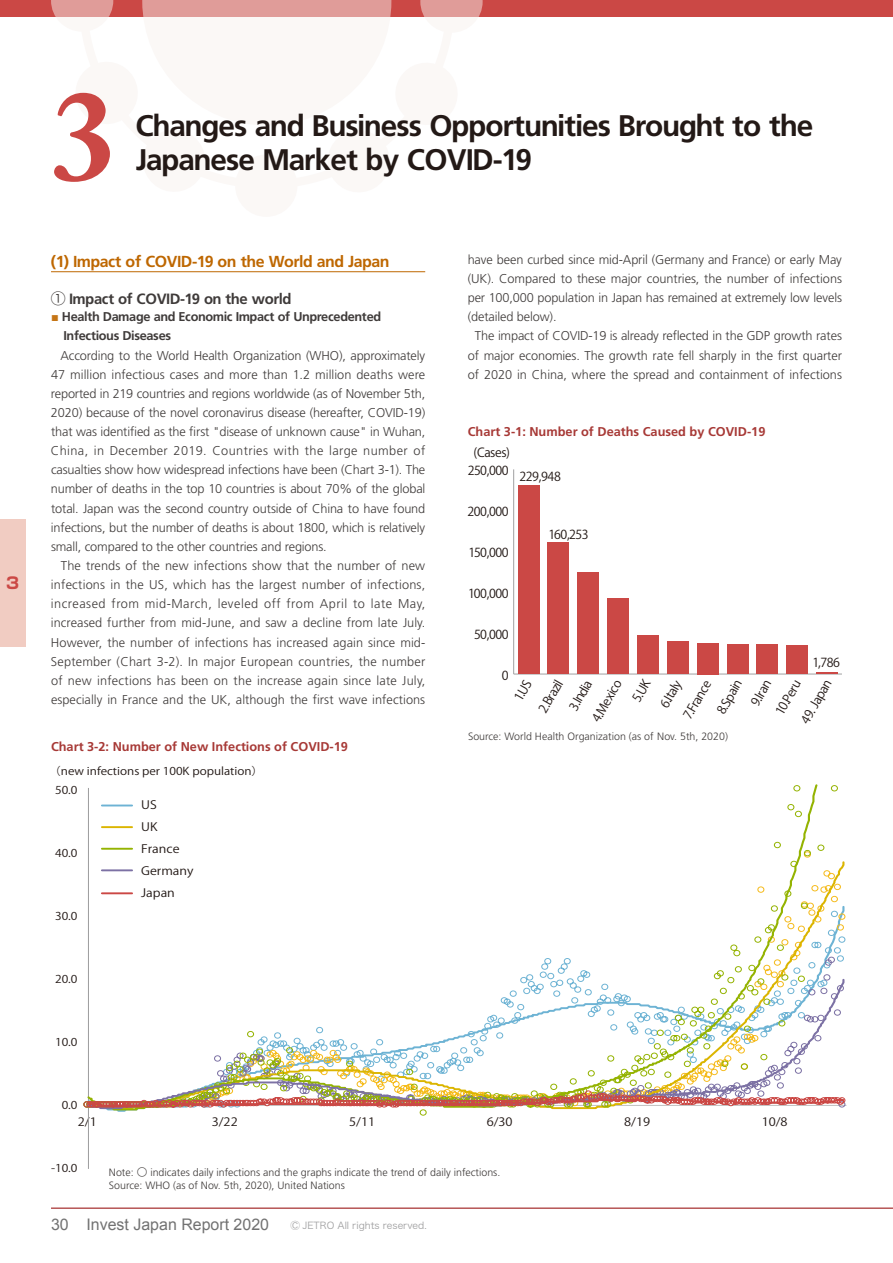
<style>
.page{position:relative;width:893px;height:1263px;background:#fff}
.page>*{position:absolute;margin:0;border:0;box-sizing:border-box;transform-origin:0 0}
.t1{font:700 127.5px "Adobe Caslon Pro";color:#cb4845}
.t2{font:700 29.7px "Frutiger";letter-spacing:-.04em;color:#231916}
.t3{font:700 15.9px "Frutiger";letter-spacing:-.03em;color:#be6700}
.t4{font:15.9px "Arial";color:#727272}
.t5{font:700 15.9px "Shin Go Pro";color:#cb4845}
.t6{font:700 14.85px "Frutiger";letter-spacing:-.025em;color:#3f3b3a}
.t7{font:300 12.75px/19.2px "Frutiger";letter-spacing:-.01em;color:#3f3b3a;text-align:justify}
.t8{font:700 12.75px "Frutiger";color:#a73936}
.t9{font:700 12.75px/19.2px "Frutiger";letter-spacing:-.03em;color:#3f3b3a}
.t10{font:12.3px "Koz Go Pr 6 N Regular 90 pv RKSJ H";letter-spacing:-.035em;color:#231916}
.t11{font:11.55px/22px "Koz Go Pr 6 N Regular 90 pv RKSJ H";color:#231916;scale:1.11 1}
.t12{font:10.8px "Koz Go Pr 6 N Regular 90 pv RKSJ H";color:#231916;scale:1.11 1}
.t13{font:300 10.65px/12.8px "Frutiger";color:#3f3b3a}
.t14{font:9.6px "Hiragino Sans W3";color:#a0a0a1}
.s1{font-family:"Shin Go Pro";font-weight:400}
.s2{font-family:"Arial";color:#c57515}
.s3{font-family:"Shin Go Pro"}
</style>
<div class="page">
<hr style="left:51px;top:1208px;width:842px;height:1px;background:#920000">
<div style="left:0;top:519px;width:26px;height:127px;background:#f1ccc2"></div>
<div style="left:0;top:0;width:893px;height:17px;background:#cb4845"></div>
<div style="left:235px;top:155px;width:62px;height:62px;background:#fbf8f6;border-radius:50%"></div>
<svg style="left:51px;top:0;width:432px;height:17px;background:#dc8f8c"></svg>
<hr style="left:51px;top:271px;width:374px;height:1px;background:#be6700">
<hr style="left:88px;top:788px;width:1px;height:381px;background:#a0a0a1">
<svg style="left:819px;top:785px;width:19px;height:126px"></svg>
<svg style="left:85px;top:784px;width:734px;height:327px"></svg>
<svg style="left:86px;top:1099px;width:760px;height:11px"></svg>
<svg style="left:84px;top:911px;width:761px;height:196px"></svg>
<hr style="left:514px;top:674px;width:328px;height:1px;background:#a0a0a1">
<hr style="left:513px;top:469px;width:1px;height:205px;background:#a0a0a1">
<div style="left:518px;top:486px;width:21px;height:188px;background:#cb4845"></div>
<div style="left:548px;top:543px;width:21px;height:131px;background:#cb4845"></div>
<div style="left:578px;top:573px;width:21px;height:101px;background:#cb4845"></div>
<div style="left:607px;top:599px;width:22px;height:75px;background:#cb4845"></div>
<div style="left:637px;top:635px;width:22px;height:39px;background:#cb4845"></div>
<div style="left:667px;top:642px;width:22px;height:32px;background:#cb4845"></div>
<div style="left:697px;top:643px;width:21px;height:31px;background:#cb4845"></div>
<div style="left:727px;top:644px;width:21px;height:30px;background:#cb4845"></div>
<div style="left:757px;top:644px;width:21px;height:30px;background:#cb4845"></div>
<div style="left:786px;top:646px;width:22px;height:28px;background:#cb4845"></div>
<hr style="left:816px;top:672px;width:22px;height:2px;background:#cb4845">
<p class="t5" style="left:6px;top:570px;width:14px">3</p>
<h1 class="t1" style="left:51px;top:61px;width:65px">3</h1>
<h2 class="t2" style="left:136px;top:108px;width:679px">Changes and Business Opportunities Brought to the</h2>
<h2 class="t2" style="left:136px;top:142px;width:398px">Japanese Market by COVID-19</h2>
<p class="t3" style="left:51px;top:252px;width:340px">(1) Impact of COVID-19 on the World and Japan</p>
<p class="t6" style="left:51px;top:290px;width:242px"><span class="s1">①</span> Impact of COVID-19 on the world</p>
<p class="t9" style="left:64px;top:307px;width:319px;text-indent:-13px"><span class="s2">■</span> Health Damage and Economic Impact of Unprecedented<br>Infectious Diseases</p>
<p class="t7" style="left:51px;top:345px;width:376px;text-indent:9px">According to the World Health Organization (WHO), approximately 47 million infectious cases and more than 1.2 million deaths were reported in 219 countries and regions worldwide (as of November 5th, 2020) because of the novel coronavirus disease (hereafter, COVID-19) that was identified as the first "disease of unknown cause" in Wuhan, China, in December 2019. Countries with the large number of casualties show how widespread infections have been (Chart 3-1). The number of deaths in the top 10 countries is about 70% of the global total. Japan was the second country outside of China to have found infections, but the number of deaths is about 1800, which is relatively small, compared to the other countries and regions.</p>
<p class="t7" style="left:51px;top:556px;width:376px;text-indent:10px">The trends of the new infections show that the number of new infections in the US, which has the largest number of infections, increased from mid-March, leveled off from April to late May, increased further from mid-June, and saw a decline from late July.<br>However, the number of infections has increased again since mid-September (Chart 3-2). In major European countries, the number of new infections has been on the increase again since late July, especially in France and the UK, although the first wave infections</p>
<p class="t8" style="left:51px;top:739px;width:298px">Chart 3-2: Number of New Infections of COVID-19</p>
<p class="t12" style="left:49px;top:765px;width:195px">（new infections per 100K population）</p>
<p class="t12" style="left:55px;top:784px;width:22px">50.0</p>
<p class="t12" style="left:55px;top:847px;width:22px">40.0</p>
<p class="t12" style="left:55px;top:910px;width:22px">30.0</p>
<p class="t12" style="left:55px;top:973px;width:22px">20.0</p>
<p class="t12" style="left:55px;top:1036px;width:22px">10.0</p>
<p class="t12" style="left:62px;top:1099px;width:16px">0.0</p>
<p class="t11" style="left:141px;top:794px;width:49px">US<br>UK<br>France<br>Germany<br>Japan</p>
<p class="t7" style="left:468px;top:250px;width:376px">have been curbed since mid-April (Germany and France) or early May</p>
<p class="t7" style="left:468px;top:269px;width:376px">(UK). Compared to these major countries, the number of infections</p>
<p class="t7" style="left:468px;top:288px;width:376px">per 100,000 population in Japan has remained at extremely low levels</p>
<p class="t7" style="left:468px;top:307px;width:90px">(detailed below).</p>
<p class="t7" style="left:475px;top:326px;width:369px">The impact of COVID-19 is already reflected in the GDP growth rates</p>
<p class="t7" style="left:468px;top:345px;width:376px">of major economies. The growth rate fell sharply in the first quarter</p>
<p class="t7" style="left:468px;top:365px;width:376px">of 2020 in China, where the spread and containment of infections</p>
<p class="t8" style="left:468px;top:424px;width:299px">Chart 3-1: Number of Deaths Caused by COVID-19</p>
<p class="t10" style="left:474px;top:446px;width:38px">(Cases)</p>
<p class="t10" style="left:468px;top:464px;width:43px">250,000</p>
<p class="t10" style="left:467px;top:505px;width:43px">200,000</p>
<p class="t10" style="left:468px;top:546px;width:42px">150,000</p>
<p class="t10" style="left:520px;top:469px;width:43px">229,948</p>
<p class="t10" style="left:548px;top:527px;width:42px">160,253</p>
<p class="t10" style="left:468px;top:586px;width:42px">100,000</p>
<p class="t10" style="left:474px;top:627px;width:36px">50,000</p>
<p class="t10" style="left:502px;top:668px;width:8px">0</p>
<p class="t10" style="left:512px;top:696px;width:24px;rotate:-60deg">1.US</p>
<p class="t10" style="left:536px;top:708px;width:37px;rotate:-60deg">2.Brazil</p>
<p class="t10" style="left:589px;top:717px;width:48px;rotate:-60deg">4.Mexico</p>
<p class="t10" style="left:566px;top:706px;width:34px;rotate:-60deg">3.India</p>
<p class="t10" style="left:630px;top:698px;width:25px;rotate:-60deg">5.UK</p>
<p class="t10" style="left:812px;top:655px;width:29px">1,786</p>
<p class="t10" style="left:657px;top:703px;width:31px;rotate:-60deg">6.Italy</p>
<p class="t10" style="left:680px;top:714px;width:44px;rotate:-60deg">7.France</p>
<p class="t10" style="left:798px;top:719px;width:50px;rotate:-60deg">49. Japan</p>
<p class="t10" style="left:748px;top:701px;width:29px;rotate:-60deg">9.Iran</p>
<p class="t10" style="left:714px;top:709px;width:39px;rotate:-60deg">8.Spain</p>
<p class="t10" style="left:773px;top:710px;width:39px;rotate:-60deg">10.Peru</p>
<p class="t13" style="left:468px;top:730px;width:261px">Source: World Health Organization (as of Nov. 5th, 2020)</p>
<p class="t11" style="left:78px;top:1111px;width:19px">2/1</p>
<p class="t11" style="left:212px;top:1111px;width:25px">3/22</p>
<p class="t11" style="left:349px;top:1111px;width:25px">5/11</p>
<p class="t11" style="left:487px;top:1111px;width:25px">6/30</p>
<p class="t11" style="left:624px;top:1111px;width:25px">8/19</p>
<p class="t11" style="left:762px;top:1111px;width:25px">10/8</p>
<p class="t12" style="left:51px;top:1162px;width:25px">-10.0</p>
<p class="t13" style="left:109px;top:1166px;width:393px">Note: <span class="s3">〇</span> indicates daily infections and the graphs indicate the trend of daily infections.<br>Source: WHO (as of Nov. 5th, 2020), United Nations</p>
<p class="t4" style="left:51px;top:1214px;width:220px">30 Invest Japan Report 2020</p>
<p class="t14" style="left:291px;top:1217px;width:138px">Ⓒ JETRO All rights reserved.</p>
</div>
